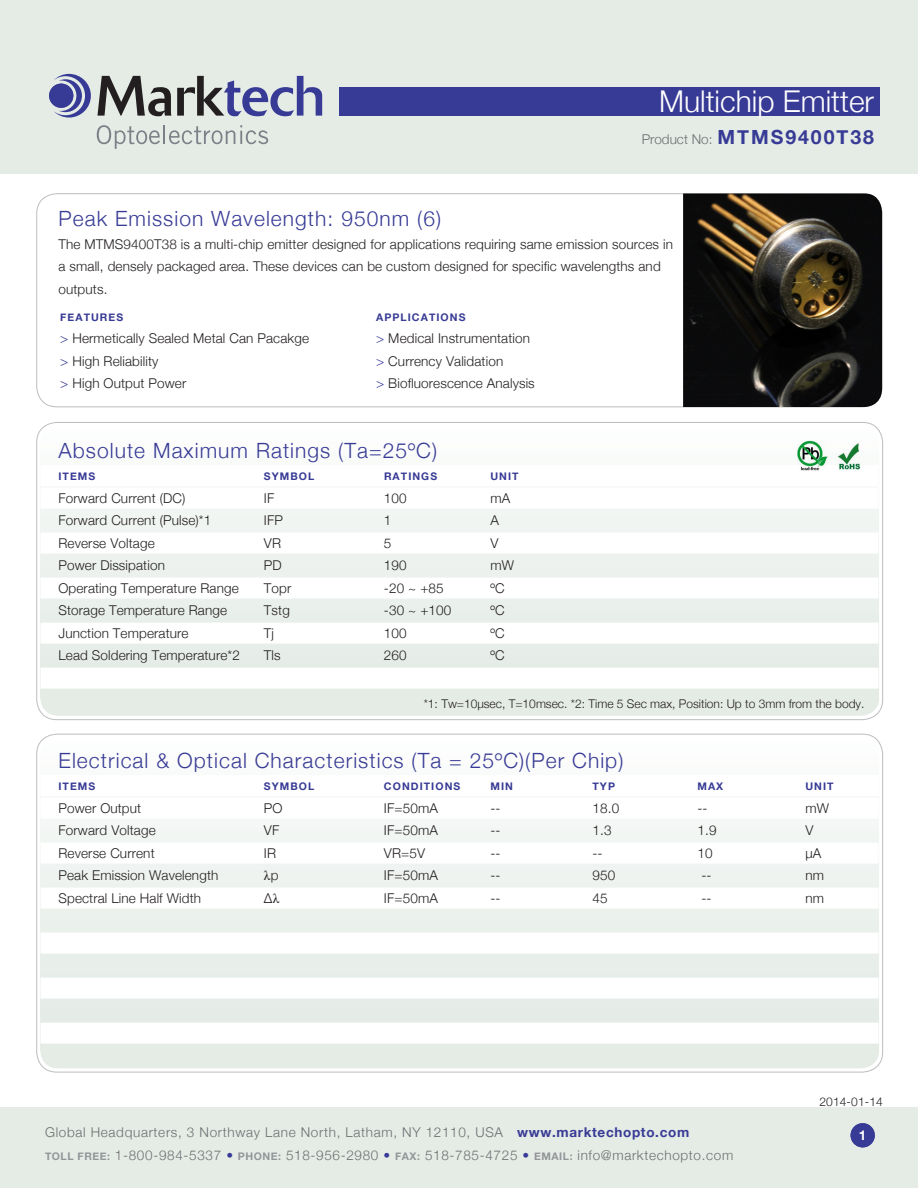
<style>
.page{position:relative;width:918px;height:1188px;background:#fff}
.page>*{position:absolute;margin:0;border:0;box-sizing:border-box;transform-origin:0 0}
.t1{font:300 30px "Helvetica Neue";color:#fff}
.t2{font:300 21px "Helvetica Neue";letter-spacing:.05em;color:#383b95}
.t3{font:700 19.5px "Helvetica Neue";letter-spacing:.1em;color:#383b95}
.t4{font:300 13.5px/22.5px "Helvetica Neue";letter-spacing:.01em;color:#231f20}
.t5{font:300 13.5px/22.5px "Helvetica Neue";letter-spacing:.05em;color:#6d6e71}
.t6{font:13.5px "Times New Roman";color:#231f20}
.t7{font:700 13.5px "Helvetica Neue";color:#fff}
.t8{font:300 12px "Helvetica Neue";color:#231f20}
.t9{font:700 10.5px "Helvetica Neue";letter-spacing:.1em;color:#383b95}
.s1{font-weight:300;font-size:13.5px;color:#6d6e71}
.s2{color:#383b95}
.s3{font-family:"Helvetica Neue";font-weight:300}
.s4{font-family:"Times New Roman";font-weight:400}
.s5{font-weight:700;color:#383b95}
.s6{font-weight:700;font-size:10.5px;color:#939598}
</style>
<div class="page">
<div style="left:0;top:0;width:918px;height:173px;background:#e5ece6"></div>
<svg style="left:40px;top:425px;width:839px;height:291px;fill:#ecf1ed"></svg>
<div style="left:41px;top:465px;width:837px;height:21px;background:#fff"></div>
<div style="left:41px;top:488px;width:837px;height:21px;background:#fff"></div>
<div style="left:41px;top:533px;width:837px;height:21px;background:#fff"></div>
<div style="left:41px;top:578px;width:837px;height:21px;background:#fff"></div>
<div style="left:41px;top:623px;width:837px;height:21px;background:#fff"></div>
<div style="left:41px;top:668px;width:837px;height:21px;background:#fff"></div>
<img style="left:798px;top:440px;width:30px;height:30px">
<img style="left:834px;top:442px;width:31px;height:28px">
<img style="left:683px;top:194px;width:199px;height:213px">
<svg style="left:40px;top:737px;width:839px;height:332px;fill:#ecf1ed"></svg>
<div style="left:340px;top:87px;width:540px;height:28px;background:#383b95"></div>
<svg style="left:97px;top:125px;width:171px;height:24px"></svg>
<svg style="left:54px;top:74px;width:37px;height:44px"></svg>
<div style="left:49px;top:84px;width:24px;height:24px;background:#383b95;border-radius:50%"></div>
<svg style="left:97px;top:76px;width:74px;height:40px"></svg>
<svg style="left:177px;top:76px;width:145px;height:40px"></svg>
<div style="left:0;top:1107px;width:918px;height:81px;background:#e5ece6"></div>
<div style="left:851px;top:1123px;width:24px;height:24px;background:#383b95;border-radius:50%"></div>
<div style="left:40px;top:775px;width:839px;height:21px;background:#fff"></div>
<div style="left:40px;top:798px;width:839px;height:21px;background:#fff"></div>
<div style="left:40px;top:843px;width:839px;height:21px;background:#fff"></div>
<div style="left:40px;top:888px;width:839px;height:21px;background:#fff"></div>
<div style="left:40px;top:933px;width:839px;height:21px;background:#fff"></div>
<div style="left:40px;top:978px;width:839px;height:21px;background:#fff"></div>
<div style="left:40px;top:1023px;width:839px;height:21px;background:#fff"></div>
<h1 class="t1" style="left:659px;top:90px;width:216px">Multichip Emitter</h1>
<h3 class="t3" style="left:642px;top:130px;width:234px"><span class="s1">Product No:</span> MTMS9400T38</h3>
<h2 class="t2" style="left:58px;top:211px;width:384px">Peak Emission Wavelength: 950nm (6)</h2>
<p class="t4" style="left:58px;top:234px;width:616px">The MTMS9400T38 is a multi-chip emitter designed for applications requiring same emission sources in a small, densely packaged area. These devices can be custom designed for specific wavelengths and outputs.</p>
<p class="t9" style="left:60px;top:313px;width:64px">FEATURES</p>
<p class="t4" style="left:60px;top:329px;width:250px"><span class="s2">&gt;</span> Hermetically Sealed Metal Can Pacakge <span class="s2">&gt;</span> High Reliability<br><span class="s2">&gt;</span> High Output Power</p>
<p class="t9" style="left:376px;top:313px;width:91px">APPLICATIONS</p>
<p class="t4" style="left:376px;top:329px;width:160px"><span class="s2">&gt;</span> Medical Instrumentation <span class="s2">&gt;</span> Currency Validation<br><span class="s2">&gt;</span> Biofluorescence Analysis</p>
<h2 class="t2" style="left:58px;top:442px;width:380px">Absolute Maximum Ratings (Ta=25ºC)</h2>
<p class="t9" style="left:58px;top:472px;width:38px">ITEMS</p>
<p class="t9" style="left:264px;top:472px;width:52px">SYMBOL</p>
<p class="t9" style="left:384px;top:472px;width:55px">RATINGS</p>
<p class="t9" style="left:491px;top:472px;width:30px">UNIT</p>
<p class="t4" style="left:58px;top:488px;width:128px">Forward Current (DC)</p>
<p class="t4" style="left:264px;top:488px;width:12px">IF</p>
<p class="t4" style="left:384px;top:488px;width:24px">100</p>
<p class="t4" style="left:490px;top:488px;width:21px">mA</p>
<p class="t4" style="left:58px;top:510px;width:154px">Forward Current (Pulse)*1</p>
<p class="t4" style="left:264px;top:510px;width:21px">IFP</p>
<p class="t4" style="left:384px;top:510px;width:9px">1</p>
<p class="t4" style="left:490px;top:510px;width:10px">A</p>
<p class="t4" style="left:58px;top:533px;width:98px">Reverse Voltage</p>
<p class="t4" style="left:264px;top:533px;width:19px">VR</p>
<p class="t4" style="left:384px;top:533px;width:9px">5</p>
<p class="t4" style="left:490px;top:533px;width:10px">V</p>
<p class="t4" style="left:58px;top:555px;width:108px">Power Dissipation</p>
<p class="t4" style="left:264px;top:555px;width:19px">PD</p>
<p class="t4" style="left:384px;top:555px;width:24px">190</p>
<p class="t4" style="left:490px;top:555px;width:25px">mW</p>
<p class="t4" style="left:58px;top:578px;width:182px">Operating Temperature Range</p>
<p class="t4" style="left:264px;top:578px;width:29px">Topr</p>
<p class="t4" style="left:384px;top:578px;width:61px">-20 ~ +85</p>
<p class="t4" style="left:490px;top:578px;width:16px">ºC</p>
<p class="t4" style="left:58px;top:600px;width:170px">Storage Temperature Range</p>
<p class="t4" style="left:264px;top:600px;width:27px">Tstg</p>
<p class="t4" style="left:384px;top:600px;width:69px">-30 ~ +100</p>
<p class="t4" style="left:490px;top:600px;width:16px">ºC</p>
<p class="t4" style="left:58px;top:623px;width:132px">Junction Temperature</p>
<p class="t4" style="left:264px;top:623px;width:12px">Tj</p>
<p class="t4" style="left:384px;top:623px;width:24px">100</p>
<p class="t4" style="left:490px;top:623px;width:16px">ºC</p>
<p class="t4" style="left:58px;top:645px;width:183px">Lead Soldering Temperature*2</p>
<p class="t4" style="left:264px;top:645px;width:18px">Tls</p>
<p class="t4" style="left:384px;top:645px;width:24px">260</p>
<p class="t4" style="left:490px;top:645px;width:16px">ºC</p>
<p class="t8" style="left:424px;top:700px;width:442px">*1: Tw=10µsec, T=10msec. *2: Time 5 Sec max, Position: Up to 3mm from the body.</p>
<h2 class="t2" style="left:58px;top:752px;width:566px">Electrical &amp; Optical Characteristics (Ta = 25ºC)(Per Chip)</h2>
<p class="t9" style="left:58px;top:782px;width:38px">ITEMS</p>
<p class="t9" style="left:264px;top:782px;width:52px">SYMBOL</p>
<p class="t9" style="left:384px;top:782px;width:78px">CONDITIONS</p>
<p class="t9" style="left:491px;top:782px;width:24px">MIN</p>
<p class="t9" style="left:592px;top:782px;width:24px">TYP</p>
<p class="t9" style="left:697px;top:782px;width:27px">MAX</p>
<p class="t9" style="left:806px;top:782px;width:30px">UNIT</p>
<p class="t4" style="left:58px;top:798px;width:84px">Power Output</p>
<p class="t4" style="left:264px;top:798px;width:20px">PO</p>
<p class="t4" style="left:384px;top:798px;width:55px">IF=50mA</p>
<p class="t4" style="left:490px;top:798px;width:12px">--</p>
<p class="t4" style="left:593px;top:798px;width:28px">18.0</p>
<p class="t4" style="left:698px;top:798px;width:12px">--</p>
<p class="t4" style="left:805px;top:798px;width:25px">mW</p>
<p class="t4" style="left:58px;top:820px;width:99px">Forward Voltage</p>
<p class="t4" style="left:264px;top:820px;width:17px">VF</p>
<p class="t4" style="left:384px;top:820px;width:55px">IF=50mA</p>
<p class="t4" style="left:490px;top:820px;width:12px">--</p>
<p class="t4" style="left:593px;top:820px;width:21px">1.3</p>
<p class="t4" style="left:698px;top:820px;width:21px">1.9</p>
<p class="t4" style="left:806px;top:820px;width:10px">V</p>
<p class="t4" style="left:58px;top:843px;width:98px">Reverse Current</p>
<p class="t4" style="left:264px;top:843px;width:14px">IR</p>
<p class="t4" style="left:384px;top:843px;width:43px">VR=5V</p>
<p class="t4" style="left:490px;top:843px;width:12px">--</p>
<p class="t4" style="left:593px;top:843px;width:12px">--</p>
<p class="t4" style="left:698px;top:843px;width:17px">10</p>
<p class="t4" style="left:805px;top:843px;width:17px">µA</p>
<p class="t4" style="left:58px;top:865px;width:161px">Peak Emission Wavelength</p>
<p class="t6" style="left:264px;top:867px;width:16px">λ<span class="s3">p</span></p>
<p class="t4" style="left:384px;top:865px;width:55px">IF=50mA</p>
<p class="t4" style="left:491px;top:865px;width:12px">--</p>
<p class="t4" style="left:593px;top:865px;width:24px">950</p>
<p class="t4" style="left:701px;top:865px;width:12px">--</p>
<p class="t4" style="left:806px;top:865px;width:20px">nm</p>
<p class="t4" style="left:58px;top:886px;width:144px">Spectral Line Half Width</p>
<p class="t4" style="left:264px;top:886px;width:17px">∆<span class="s4">λ</span></p>
<p class="t4" style="left:384px;top:888px;width:55px">IF=50mA</p>
<p class="t4" style="left:491px;top:888px;width:12px">--</p>
<p class="t4" style="left:593px;top:888px;width:17px">45</p>
<p class="t4" style="left:701px;top:888px;width:12px">--</p>
<p class="t4" style="left:806px;top:888px;width:20px">nm</p>
<p class="t8" style="left:819px;top:1097px;width:65px">2014-01-14</p>
<p class="t5" style="left:45px;top:1122px;width:690px">Global Headquarters, 3 Northway Lane North, Latham, NY 12110, USA <span class="s5">www.marktechopto.com<br></span><span class="s6">TOLL FREE:</span> 1-800-984-5337 <span class="s2">•</span> <span class="s6">PHONE:</span> 518-956-2980 <span class="s2">•</span> <span class="s6">FAX:</span> 518-785-4725 <span class="s2">•</span> <span class="s6">EMAIL:</span> info@marktechopto.com</p>
<p class="t7" style="left:859px;top:1130px;width:9px">1</p>
</div>
